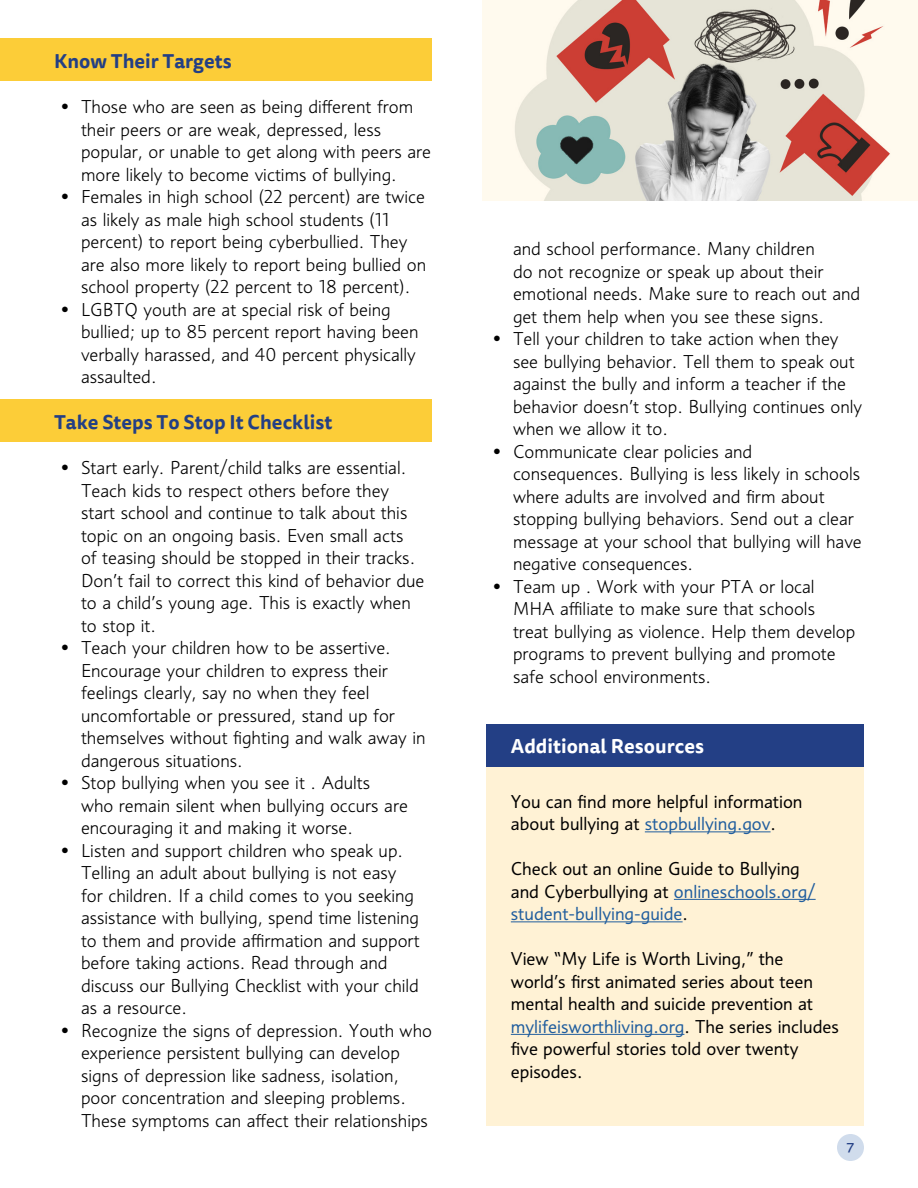
<style>
.page{position:relative;width:918px;height:1188px;background:#fff}
.page>*{position:absolute;margin:0;border:0;box-sizing:border-box;transform-origin:0 0}
.t1{font:700 19.5px "Tisa Sans Pro";color:#233f85}
.t2{font:700 19.5px "Tisa Sans Pro";color:#fff}
.t3{font:300 18px/22.5px "Informa Pro";color:#000}
.t4{font:18px/22.5px "Informa Pro";color:#000}
.t5{font:15px "Tisa Sans Pro";color:#233f85}
.s1{color:#215e9e}
</style>
<div class="page">
<div style="left:0;top:400px;width:432px;height:42px;background:#fccd38"></div>
<div style="left:0;top:39px;width:432px;height:42px;background:#fccd38"></div>
<div style="left:486px;top:725px;width:378px;height:400px;background:#fff2d5"></div>
<div style="left:486px;top:725px;width:378px;height:42px;background:#233f85"></div>
<hr style="left:645px;top:831px;width:126px;height:1px;background:#215e9e">
<hr style="left:674px;top:899px;width:142px;height:1px;background:#215e9e">
<hr style="left:511px;top:921px;width:172px;height:1px;background:#215e9e">
<hr style="left:511px;top:1034px;width:173px;height:1px;background:#215e9e">
<img style="left:483px;top:0;width:435px;height:201px">
<div style="left:837px;top:1134px;width:27px;height:27px;background:#d0dcec;border-radius:50%"></div>
<p class="t1" style="left:54px;top:47px;width:179px">Know Their Targets</p>
<p class="t3" style="left:81px;top:95px;width:352px;text-indent:-20px">• Those who are seen as being different from their peers or are weak, depressed, less popular, or unable to get along with peers are more likely to become victims of bullying.</p>
<p class="t3" style="left:81px;top:185px;width:347px;text-indent:-20px">• Females in high school (22 percent) are twice as likely as male high school students (11 percent) to report being cyberbullied. They are also more likely to report being bullied on school property (22 percent to 18 percent).</p>
<p class="t3" style="left:81px;top:298px;width:339px;text-indent:-20px">• LGBTQ youth are at special risk of being bullied; up to 85 percent report having been verbally harassed, and 40 percent physically assaulted.</p>
<p class="t1" style="left:54px;top:408px;width:280px">Take Steps To Stop It Checklist</p>
<p class="t3" style="left:81px;top:456px;width:345px;text-indent:-20px">• Start early. Parent/child talks are essential.<br>Teach kids to respect others before they start school and continue to talk about this topic on an ongoing basis. Even small acts<br>of teasing should be stopped in their tracks.<br>Don’t fail to correct this kind of behavior due to a child’s young age. This is exactly when to stop it.</p>
<p class="t3" style="left:81px;top:636px;width:346px;text-indent:-20px">• Teach your children how to be assertive.<br>Encourage your children to express their feelings clearly, say no when they feel uncomfortable or pressured, stand up for themselves without fighting and walk away in dangerous situations.</p>
<p class="t3" style="left:81px;top:771px;width:328px;text-indent:-20px">• Stop bullying when you see it . Adults<br>who remain silent when bullying occurs are encouraging it and making it worse.</p>
<p class="t3" style="left:81px;top:839px;width:340px;text-indent:-20px">• Listen and support children who speak up.<br>Telling an adult about bullying is not easy for children. If a child comes to you seeking assistance with bullying, spend time listening to them and provide affirmation and support before taking actions. Read through and discuss our Bullying Checklist with your child as a resource.</p>
<p class="t3" style="left:81px;top:1019px;width:353px;text-indent:-20px">• Recognize the signs of depression. Youth who experience persistent bullying can develop signs of depression like sadness, isolation, poor concentration and sleeping problems.<br>These symptoms can affect their relationships</p>
<p class="t3" style="left:513px;top:237px;width:349px">and school performance. Many children<br>do not recognize or speak up about their emotional needs. Make sure to reach out and get them help when you see these signs.</p>
<p class="t3" style="left:513px;top:327px;width:351px;text-indent:-20px">• Tell your children to take action when they see bullying behavior. Tell them to speak out against the bully and inform a teacher if the behavior doesn’t stop. Bullying continues only when we allow it to.</p>
<p class="t3" style="left:513px;top:440px;width:350px;text-indent:-20px">• Communicate clear policies and consequences. Bullying is less likely in schools where adults are involved and firm about stopping bullying behaviors. Send out a clear message at your school that bullying will have negative consequences.</p>
<p class="t3" style="left:513px;top:575px;width:344px;text-indent:-20px">• Team up . Work with your PTA or local MHA affiliate to make sure that schools<br>treat bullying as violence. Help them develop programs to prevent bullying and promote safe school environments.</p>
<p class="t2" style="left:511px;top:732px;width:195px">Additional Resources</p>
<p class="t4" style="left:511px;top:790px;width:293px">You can find more helpful information about bullying at <span class="s1">stopbullying.gov</span>.</p>
<p class="t4" style="left:511px;top:857px;width:306px">Check out an online Guide to Bullying and Cyberbullying at <span class="s1">onlineschools.org/ student-bullying-guide</span>.</p>
<p class="t4" style="left:511px;top:947px;width:330px">View “My Life is Worth Living,” the world’s first animated series about teen mental health and suicide prevention at <span class="s1">mylifeisworthliving.org</span>. The series includes five powerful stories told over twenty episodes.</p>
<p class="t5" style="left:847px;top:1136px;width:9px">7</p>
</div>
